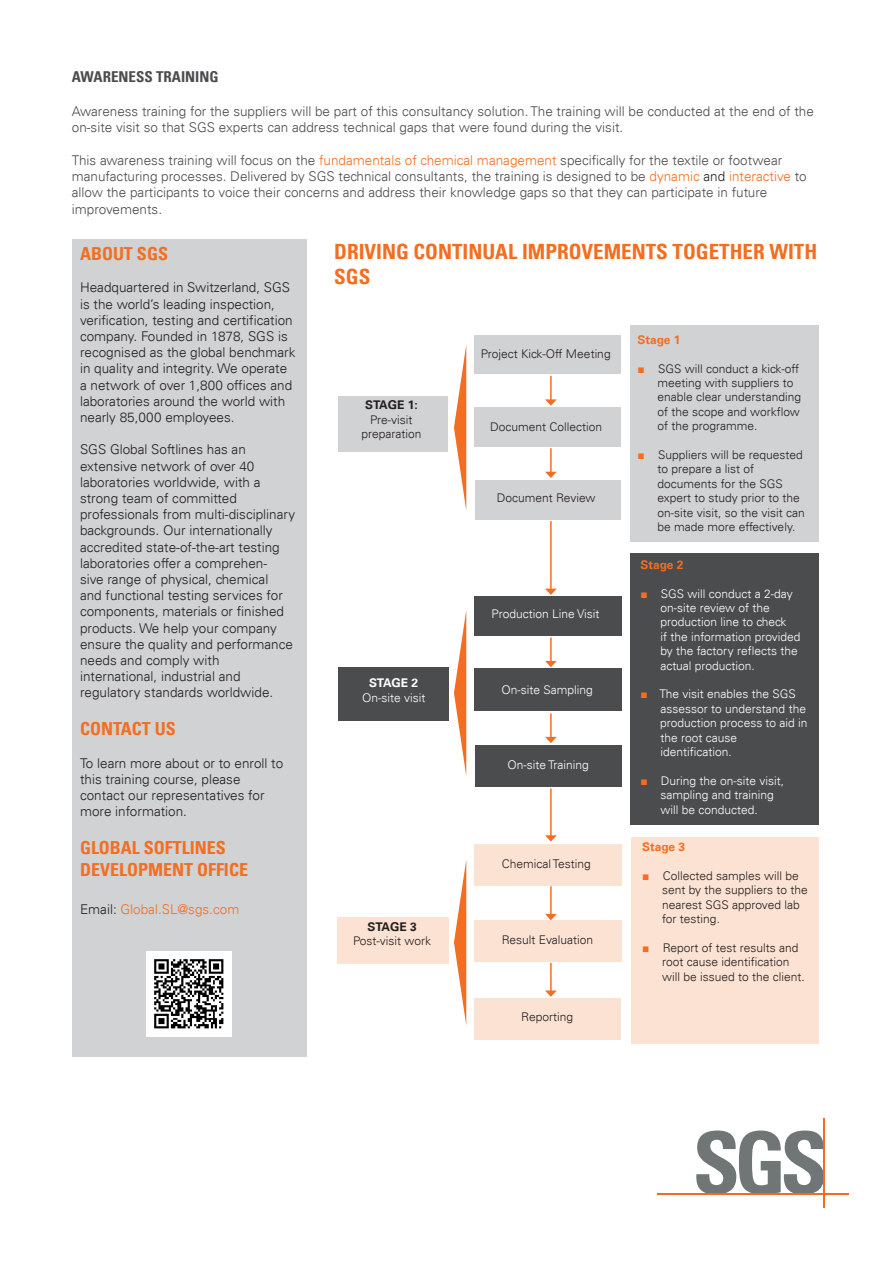
<style>
.page{position:relative;width:893px;height:1263px;background:#fff}
.page>*{position:absolute;margin:0;border:0;box-sizing:border-box;transform-origin:0 0}
.t1{font:700 condensed 21px/25.2px "Univers LT";color:#f36e21}
.t2{font:700 condensed 18px "Univers LT";color:#f36e21}
.t3{font:700 condensed 15px "Univers LT";color:#4b4c4d}
.t4{font:300 13.5px/16.2px "Univers LT";color:#231f20}
.t5{font:300 13.5px/16.2px "Univers LT";color:#4b4c4d}
.t6{font:300 13.5px "Univers LT";color:#f36e21}
.t7{font:300 12px "Univers LT";color:#231f20}
.t8{font:300 12px "Univers LT";color:#fff}
.t9{font:700 12px "Univers LT";color:#f36e21}
.t10{font:700 12px "Univers LT";letter-spacing:-.02em;color:#231f20}
.t11{font:700 12px "Univers LT";letter-spacing:-.02em;color:#fff}
.s1{color:#f36e21}
.s2{color:#231f20}
.s3{font-family:"Arial";font-weight:400;color:#f36e21}
</style>
<div class="page">
<div style="left:338px;top:396px;width:110px;height:56px;background:#d1d2d4"></div>
<svg style="left:696px;top:1130px;width:127px;height:63px"></svg>
<hr style="left:658px;top:1193px;width:191px;height:2px;background:#f36b21">
<hr style="left:823px;top:1118px;width:2px;height:89px;background:#f36b21">
<div style="left:72px;top:239px;width:235px;height:818px;background:#d1d2d4"></div>
<img style="left:147px;top:951px;width:84px;height:85px">
<div style="left:338px;top:668px;width:110px;height:53px;background:#4b4c4d"></div>
<div style="left:474px;top:335px;width:147px;height:39px;background:#d1d2d4"></div>
<div style="left:474px;top:407px;width:147px;height:40px;background:#d1d2d4"></div>
<div style="left:475px;top:480px;width:146px;height:40px;background:#d1d2d4"></div>
<div style="left:474px;top:596px;width:148px;height:40px;background:#4b4c4d"></div>
<div style="left:474px;top:669px;width:148px;height:42px;background:#4b4c4d"></div>
<div style="left:475px;top:745px;width:147px;height:42px;background:#4b4c4d"></div>
<div style="left:337px;top:917px;width:112px;height:47px;background:#fce2d3"></div>
<svg style="left:454px;top:612px;width:12px;height:162px"></svg>
<div style="left:474px;top:844px;width:148px;height:41px;background:#fce2d3"></div>
<svg style="left:454px;top:862px;width:12px;height:161px"></svg>
<svg style="left:454px;top:347px;width:12px;height:161px"></svg>
<div style="left:474px;top:920px;width:148px;height:42px;background:#fce2d3"></div>
<div style="left:474px;top:998px;width:147px;height:42px;background:#fce2d3"></div>
<div style="left:630px;top:326px;width:189px;height:216px;background:#d1d2d4"></div>
<div style="left:630px;top:553px;width:189px;height:271px;background:#4b4c4d"></div>
<div style="left:631px;top:837px;width:188px;height:206px;background:#fce2d3"></div>
<hr style="left:550px;top:376px;width:2px;height:24px;background:#f36e21">
<svg style="left:545px;top:399px;width:12px;height:7px"></svg>
<hr style="left:550px;top:448px;width:2px;height:24px;background:#f36e21">
<svg style="left:545px;top:472px;width:12px;height:6px"></svg>
<hr style="left:550px;top:521px;width:2px;height:68px;background:#f36e21">
<svg style="left:545px;top:589px;width:12px;height:6px"></svg>
<hr style="left:550px;top:637px;width:2px;height:25px;background:#f36e21">
<svg style="left:545px;top:661px;width:12px;height:6px"></svg>
<hr style="left:550px;top:713px;width:2px;height:24px;background:#f36e21">
<svg style="left:545px;top:737px;width:12px;height:6px"></svg>
<hr style="left:550px;top:788px;width:2px;height:48px;background:#f36e21">
<svg style="left:545px;top:835px;width:12px;height:7px"></svg>
<hr style="left:550px;top:886px;width:2px;height:29px;background:#f36e21">
<svg style="left:545px;top:914px;width:12px;height:6px"></svg>
<hr style="left:550px;top:963px;width:2px;height:28px;background:#f36e21">
<svg style="left:545px;top:990px;width:12px;height:7px"></svg>
<p class="t3" style="left:72px;top:68px;width:148px">AWARENESS TRAINING</p>
<p class="t5" style="left:72px;top:103px;width:744px">Awareness training for the suppliers will be part of this consultancy solution. The training will be conducted at the end of the on-site visit so that SGS experts can address technical gaps that were found during the visit.</p>
<p class="t5" style="left:72px;top:152px;width:712px">This awareness training will focus on the <span class="s1">fundamentals of chemical management</span> specifically for the textile or footwear</p>
<p class="t5" style="left:72px;top:168px;width:736px">manufacturing processes. Delivered by SGS technical consultants, the training is designed to be <span class="s1">dynamic</span> <span class="s2">and</span> <span class="s1">interactive</span> to allow the participants to voice their concerns and address their knowledge gaps so that they can participate in future</p>
<p class="t5" style="left:72px;top:201px;width:92px">improvements.</p>
<p class="t1" style="left:334px;top:238px;width:485px">DRIVING CONTINUAL IMPROVEMENTS TOGETHER WITH<br>SGS</p>
<p class="t2" style="left:80px;top:243px;width:90px">ABOUT SGS</p>
<p class="t4" style="left:80px;top:280px;width:217px">Headquartered in Switzerland, SGS is the world’s leading inspection, verification, testing and certification company. Founded in 1878, SGS is recognised as the global benchmark in quality and integrity. We operate a network of over 1,800 offices and laboratories around the world with nearly 85,000 employees.</p>
<p class="t4" style="left:80px;top:442px;width:167px">SGS Global Softlines has an</p>
<p class="t4" style="left:80px;top:458px;width:176px">extensive network of over 40</p>
<p class="t4" style="left:80px;top:474px;width:182px">laboratories worldwide, with a strong team of committed</p>
<p class="t4" style="left:80px;top:506px;width:217px">professionals from multi-disciplinary backgrounds. Our internationally accredited state-of-the-art testing laboratories offer a comprehen-<br>sive range of physical, chemical<br>and functional testing services for components, materials or finished products. We help your company ensure the quality and performance needs and comply with</p>
<p class="t4" style="left:80px;top:668px;width:162px">international, industrial and</p>
<p class="t4" style="left:80px;top:685px;width:195px">regulatory standards worldwide.</p>
<p class="t2" style="left:80px;top:718px;width:97px">CONTACT US</p>
<p class="t4" style="left:80px;top:755px;width:205px">To learn more about or to enroll to this training course, please</p>
<p class="t4" style="left:80px;top:787px;width:186px">contact our representatives for more information.</p>
<p class="t2" style="left:80px;top:837px;width:147px">GLOBAL SOFTLINES</p>
<p class="t2" style="left:80px;top:858px;width:169px">DEVELOPMENT OFFICE</p>
<p class="t6" style="left:80px;top:900px;width:161px"><span class="s2">Email:</span> Global.SL@sgs.com</p>
<p class="t9" style="left:637px;top:333px;width:45px">Stage 1</p>
<p class="t7" style="left:637px;top:361px;width:163px"><span class="s3">■</span> SGS will conduct a kick-off</p>
<p class="t7" style="left:657px;top:376px;width:138px">meeting with suppliers to</p>
<p class="t7" style="left:657px;top:390px;width:145px">enable clear understanding</p>
<p class="t7" style="left:657px;top:404px;width:144px">of the scope and workflow</p>
<p class="t7" style="left:657px;top:419px;width:102px">of the programme.</p>
<p class="t7" style="left:637px;top:448px;width:167px"><span class="s3">■</span> Suppliers will be requested</p>
<p class="t7" style="left:657px;top:462px;width:98px">to prepare a list of</p>
<p class="t7" style="left:657px;top:476px;width:127px">documents for the SGS</p>
<p class="t7" style="left:657px;top:491px;width:144px">expert to study prior to the</p>
<p class="t7" style="left:657px;top:505px;width:149px">on-site visit, so the visit can</p>
<p class="t7" style="left:657px;top:520px;width:139px">be made more effectively.</p>
<p class="t9" style="left:640px;top:557px;width:45px">Stage 2</p>
<p class="t8" style="left:640px;top:586px;width:154px"><span class="s3">■</span> SGS will conduct a 2-day</p>
<p class="t8" style="left:660px;top:600px;width:111px">on-site review of the</p>
<p class="t8" style="left:660px;top:615px;width:128px">production line to check</p>
<p class="t8" style="left:660px;top:629px;width:142px">if the information provided</p>
<p class="t8" style="left:660px;top:644px;width:139px">by the factory reflects the</p>
<p class="t8" style="left:660px;top:658px;width:96px">actual production.</p>
<p class="t8" style="left:640px;top:687px;width:157px"><span class="s3">■</span> The visit enables the SGS</p>
<p class="t8" style="left:660px;top:701px;width:147px">assessor to understand the</p>
<p class="t8" style="left:660px;top:716px;width:149px">production process to aid in</p>
<p class="t8" style="left:660px;top:730px;width:78px">the root cause</p>
<p class="t8" style="left:660px;top:744px;width:73px">identification.</p>
<p class="t8" style="left:640px;top:773px;width:145px"><span class="s3">■</span> During the on-site visit,</p>
<p class="t8" style="left:660px;top:788px;width:115px">sampling and training</p>
<p class="t8" style="left:660px;top:802px;width:99px">will be conducted.</p>
<p class="t9" style="left:642px;top:840px;width:45px">Stage 3</p>
<p class="t7" style="left:642px;top:868px;width:158px"><span class="s3">■</span> Collected samples will be</p>
<p class="t7" style="left:662px;top:883px;width:147px">sent by the suppliers to the</p>
<p class="t7" style="left:662px;top:897px;width:139px">nearest SGS approved lab</p>
<p class="t7" style="left:662px;top:911px;width:60px">for testing.</p>
<p class="t7" style="left:642px;top:940px;width:158px"><span class="s3">■</span> Report of test results and</p>
<p class="t7" style="left:662px;top:955px;width:129px">root cause identification</p>
<p class="t7" style="left:662px;top:969px;width:144px">will be issued to the client.</p>
<p class="t7" style="left:481px;top:346px;width:131px">Project Kick-Off Meeting</p>
<p class="t10" style="left:365px;top:398px;width:54px">STAGE 1:</p>
<p class="t7" style="left:370px;top:412px;width:44px">Pre-visit</p>
<p class="t7" style="left:361px;top:427px;width:62px">preparation</p>
<p class="t7" style="left:490px;top:419px;width:114px">Document Collection</p>
<p class="t7" style="left:497px;top:490px;width:100px">Document Review</p>
<p class="t8" style="left:492px;top:607px;width:109px">Production Line Visit</p>
<p class="t11" style="left:369px;top:676px;width:51px">STAGE 2</p>
<p class="t8" style="left:362px;top:690px;width:65px">On-site visit</p>
<p class="t8" style="left:501px;top:682px;width:93px">On-site Sampling</p>
<p class="t8" style="left:507px;top:757px;width:83px">On-site Training</p>
<p class="t7" style="left:502px;top:856px;width:91px">Chemical Testing</p>
<p class="t10" style="left:368px;top:919px;width:51px">STAGE 3</p>
<p class="t7" style="left:353px;top:933px;width:79px">Post-visit work</p>
<p class="t7" style="left:502px;top:933px;width:93px">Result Evaluation</p>
<p class="t7" style="left:521px;top:1009px;width:53px">Reporting</p>
</div>
